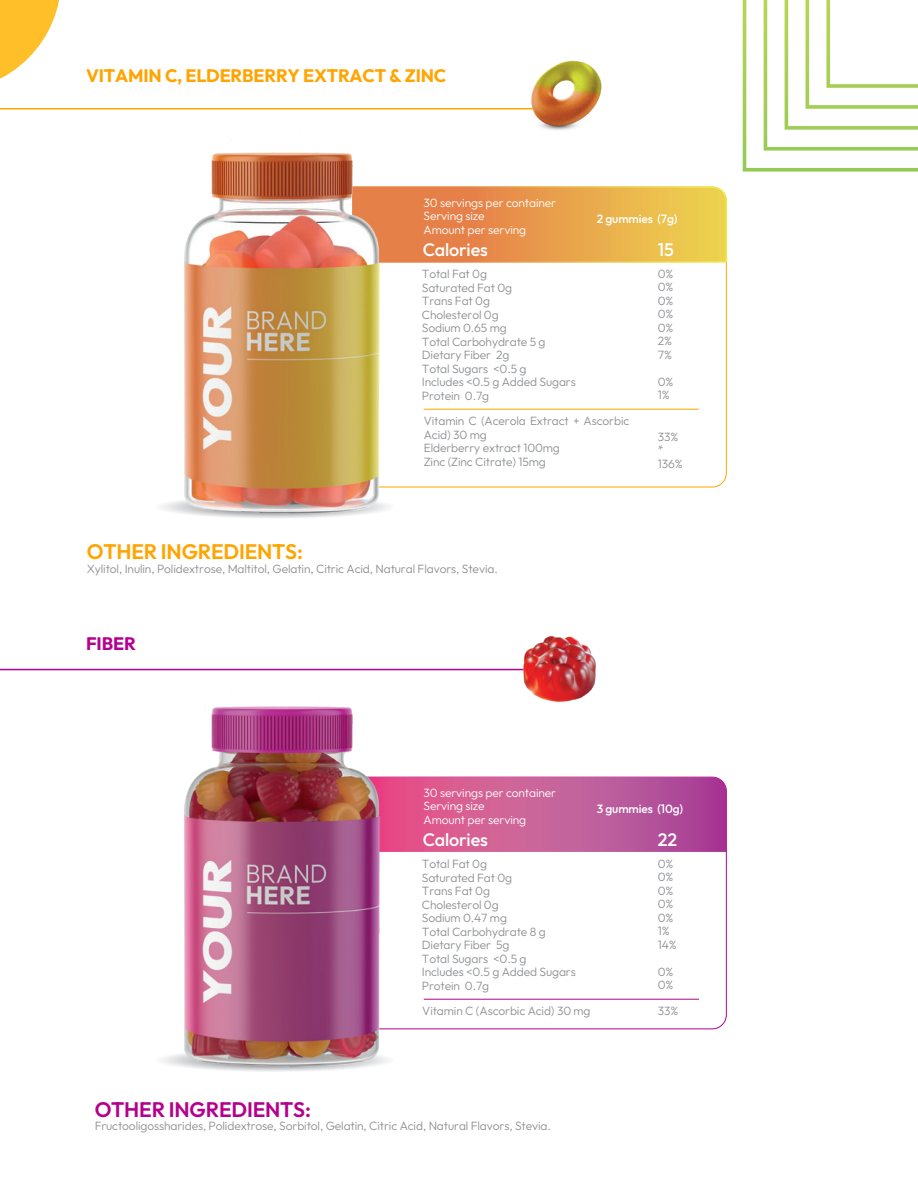
<style>
.page{position:relative;width:918px;height:1188px;background:#fff}
.page>*{position:absolute;margin:0;border:0;box-sizing:border-box;transform-origin:0 0}
.t1{font:600 21px "Outfit";letter-spacing:-.01em;color:#ffa400}
.t2{font:600 21px "Outfit";letter-spacing:-.01em;color:#b4008d}
.t3{font:700 18px "Outfit";letter-spacing:-.01em;color:#ffa400}
.t4{font:500 18px "Outfit";letter-spacing:-.01em;color:#fff}
.t5{font:700 18px "Outfit";letter-spacing:-.01em;color:#b4008d}
.t6{font:300 12px/13.5px "Outfit";letter-spacing:-.01em;color:#8d8f92}
.t7{font:300 12px/13.5px "Outfit";letter-spacing:-.01em;color:#fff}
.t8{font:500 12px "Outfit";letter-spacing:-.01em;color:#fff}
</style>
<div class="page">
<svg style="left:743px;top:0;width:175px;height:172px"></svg>
<svg style="left:499px;top:263px;width:228px;height:225px"></svg>
<svg style="left:499px;top:186px;width:229px;height:77px;background:#eab24f"></svg>
<hr style="left:0;top:108px;width:566px;height:1px;background:#ffa400">
<hr style="left:0;top:669px;width:566px;height:1px;background:#b4008d">
<hr style="left:424px;top:409px;width:275px;height:1px;background:#ffa400">
<svg style="left:499px;top:776px;width:228px;height:254px"></svg>
<svg style="left:499px;top:777px;width:227px;height:75px;background:#bb579a"></svg>
<hr style="left:424px;top:999px;width:275px;height:1px;background:#b4008d">
<img style="left:499px;top:60px;width:103px;height:70px">
<img style="left:65px;top:107px;width:434px;height:411px">
<img style="left:65px;top:668px;width:434px;height:404px">
<svg style="left:0;top:0;width:59px;height:79px"></svg>
<img style="left:509px;top:635px;width:87px;height:67px">
<h2 class="t3" style="left:86px;top:64px;width:362px">VITAMIN C, ELDERBERRY EXTRACT &amp; ZINC</h2>
<p class="t7" style="left:423px;top:196px;width:134px">30 servings per container<br>Serving size<br>Amount per serving</p>
<h2 class="t4" style="left:423px;top:238px;width:67px">Calories</h2>
<p class="t8" style="left:597px;top:211px;width:82px">2 gummies (7g)</p>
<h2 class="t4" style="left:658px;top:238px;width:18px">15</h2>
<p class="t6" style="left:422px;top:267px;width:156px">Total Fat 0g<br>Saturated Fat 0g<br>Trans Fat 0g<br>Cholesterol 0g<br>Sodium 0.65 mg<br>Total Carbohydrate 5 g<br>Dietary Fiber 2g<br>Total Sugars &lt;0.5 g<br>Includes &lt;0.5 g Added Sugars<br>Protein 0.7g</p>
<p class="t6" style="left:424px;top:414px;width:207px">Vitamin C (Acerola Extract + Ascorbic<br>Acid) 30 mg<br>Elderberry extract 100mg<br>Zinc (Zinc Citrate) 15mg</p>
<p class="t6" style="left:658px;top:267px;width:17px;text-align:justify">0% 0% 0% 0% 0% 2% 7%</p>
<p class="t6" style="left:658px;top:375px;width:17px">0%<br>1%</p>
<p class="t6" style="left:658px;top:430px;width:26px">33% *<br>136%</p>
<h1 class="t1" style="left:87px;top:538px;width:218px">OTHER INGREDIENTS:</h1>
<p class="t6" style="left:87px;top:562px;width:413px">Xylitol, Inulin, Polidextrose, Maltitol, Gelatin, Citric Acid, Natural Flavors, Stevia.</p>
<h2 class="t5" style="left:86px;top:632px;width:51px">FIBER</h2>
<p class="t7" style="left:423px;top:786px;width:134px">30 servings per container<br>Serving size<br>Amount per serving</p>
<h2 class="t4" style="left:423px;top:828px;width:67px">Calories</h2>
<p class="t8" style="left:597px;top:801px;width:88px">3 gummies (10g)</p>
<h2 class="t4" style="left:658px;top:828px;width:21px">22</h2>
<p class="t6" style="left:422px;top:857px;width:156px">Total Fat 0g<br>Saturated Fat 0g<br>Trans Fat 0g<br>Cholesterol 0g<br>Sodium 0.47 mg<br>Total Carbohydrate 8 g<br>Dietary Fiber 5g<br>Total Sugars &lt;0.5 g<br>Includes &lt;0.5 g Added Sugars<br>Protein 0.7g</p>
<p class="t6" style="left:422px;top:1004px;width:170px">Vitamin C (Ascorbic Acid) 30 mg</p>
<h1 class="t2" style="left:95px;top:1096px;width:218px">OTHER INGREDIENTS:</h1>
<p class="t6" style="left:95px;top:1120px;width:458px">Fructooligossharides, Polidextrose, Sorbitol, Gelatin, Citric Acid, Natural Flavors, Stevia.</p>
<p class="t6" style="left:658px;top:857px;width:20px">0%<br>0%<br>0%<br>0%<br>0%<br>1%<br>14%</p>
<p class="t6" style="left:658px;top:965px;width:17px">0%<br>0%</p>
<p class="t6" style="left:658px;top:1004px;width:22px">33%</p>
</div>
